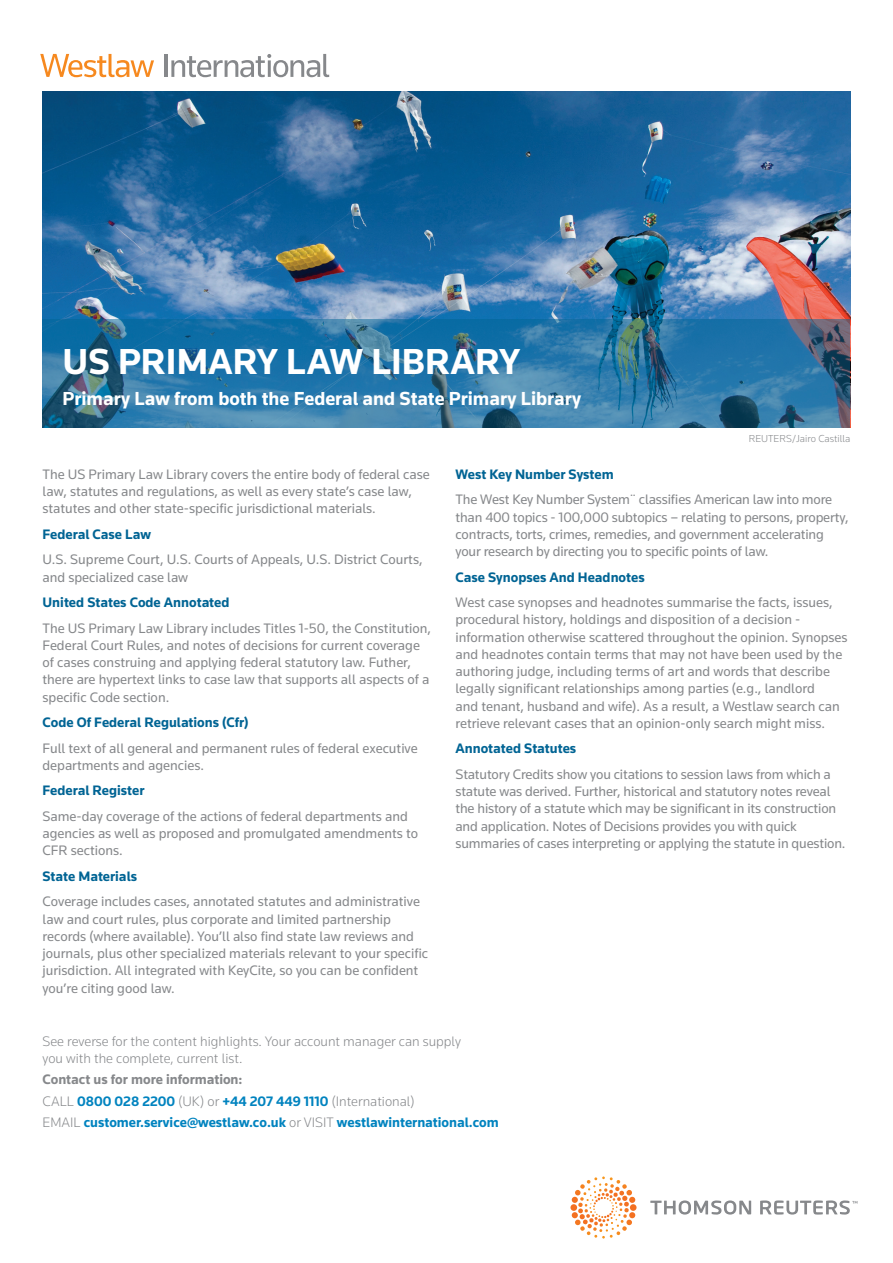
<style>
.page{position:relative;width:893px;height:1263px;background:#fff}
.page>*{position:absolute;margin:0;border:0;box-sizing:border-box;transform-origin:0 0}
.Body_Text{font:700 37.5px "Knowledge";color:#fff}
.Body_Text-2{font:700 19.65px "Knowledge";color:#fff}
.Body_Text-3{font:14.25px/17.2px "Knowledge";color:#86888b}
.Body_Text-4{font:700 14.25px "Knowledge";color:#006494}
.Body_Text-5{font:300 14.25px/17.2px "Knowledge";color:#86888b}
.Body_Text-6{font:700 14.25px "Knowledge";color:#0083bf}
.Body_Text-7{font:700 14.25px "Knowledge";color:#86888b}
.Body_Text-8{font:300 10.5px "Knowledge";color:#86888b}
.s1{font-weight:700;color:#0083bf}
.s2{font-weight:300;color:#86888b}
</style>
<div class="page">
<svg style="left:40px;top:54px;width:114px;height:23px"></svg>
<hr style="left:165px;top:54px;width:3px;height:23px;background:#86888b">
<svg style="left:171px;top:54px;width:158px;height:23px"></svg>
<svg style="left:650px;top:1200px;width:207px;height:14px"></svg>
<svg style="left:570px;top:1176px;width:67px;height:59px"></svg>
<img style="left:43px;top:91px;width:807px;height:228px">
<svg style="left:43px;top:319px;width:807px;height:108px;background:#2c75a2"></svg>
<p class="Body_Text" style="left:63px;top:338px;width:459px">US PRIMARY LAW LIBRARY</p>
<p class="Body_Text-2" style="left:63px;top:386px;width:520px">Primary Law from both the Federal and State Primary Library</p>
<p class="Body_Text-8" style="left:749px;top:432px;width:103px">REUTERS/Jairo Castilla</p>
<p class="Body_Text-3" style="left:43px;top:465px;width:389px">The US Primary Law Library covers the entire body of federal case law, statutes and regulations, as well as every state’s case law, statutes and other state-specific jurisdictional materials.</p>
<p class="Body_Text-4" style="left:43px;top:525px;width:110px">Federal Case Law</p>
<p class="Body_Text-3" style="left:43px;top:551px;width:382px">U.S. Supreme Court, U.S. Courts of Appeals, U.S. District Courts, and specialized case law</p>
<p class="Body_Text-4" style="left:43px;top:593px;width:189px">United States Code Annotated</p>
<p class="Body_Text-3" style="left:43px;top:619px;width:390px">The US Primary Law Library includes Titles 1-50, the Constitution, Federal Court Rules, and notes of decisions for current coverage of cases construing and applying federal statutory law. Futher, there are hypertext links to case law that supports all aspects of a specific Code section.</p>
<p class="Body_Text-4" style="left:43px;top:713px;width:208px">Code Of Federal Regulations (Cfr)</p>
<p class="Body_Text-3" style="left:43px;top:739px;width:377px">Full text of all general and permanent rules of federal executive departments and agencies.</p>
<p class="Body_Text-4" style="left:43px;top:782px;width:103px">Federal Register</p>
<p class="Body_Text-3" style="left:43px;top:807px;width:377px">Same-day coverage of the actions of federal departments and agencies as well as proposed and promulgated amendments to<br>CFR sections.</p>
<p class="Body_Text-4" style="left:43px;top:867px;width:96px">State Materials</p>
<p class="Body_Text-3" style="left:43px;top:893px;width:387px">Coverage includes cases, annotated statutes and administrative law and court rules, plus corporate and limited partnership records (where available). You’ll also find state law reviews and journals, plus other specialized materials relevant to your specific jurisdiction. All integrated with KeyCite, so you can be confident you’re citing good law.</p>
<p class="Body_Text-4" style="left:455px;top:465px;width:160px">West Key Number System</p>
<p class="Body_Text-3" style="left:455px;top:491px;width:395px">The West Key Number System¨ classifies American law into more than 400 topics - 100,000 subtopics – relating to persons, property, contracts, torts, crimes, remedies, and government accelerating your research by directing you to specific points of law.</p>
<p class="Body_Text-4" style="left:455px;top:568px;width:191px">Case Synopses And Headnotes</p>
<p class="Body_Text-3" style="left:455px;top:593px;width:394px">West case synopses and headnotes summarise the facts, issues, procedural history, holdings and disposition of a decision - information otherwise scattered throughout the opinion. Synopses and headnotes contain terms that may not have been used by the authoring judge, including terms of art and words that describe legally significant relationships among parties (e.g., landlord<br>and tenant, husband and wife). As a result, a Westlaw search can retrieve relevant cases that an opinion-only search might miss.</p>
<p class="Body_Text-4" style="left:455px;top:740px;width:122px">Annotated Statutes</p>
<p class="Body_Text-3" style="left:455px;top:765px;width:392px">Statutory Credits show you citations to session laws from which a statute was derived. Further, historical and statutory notes reveal the history of a statute which may be significant in its construction and application. Notes of Decisions provides you with quick summaries of cases interpreting or applying the statute in question.</p>
<p class="Body_Text-5" style="left:43px;top:1032px;width:420px">See reverse for the content highlights. Your account manager can supply you with the complete, current list.</p>
<p class="Body_Text-7" style="left:43px;top:1071px;width:201px">Contact us for more information:</p>
<p class="Body_Text-5" style="left:43px;top:1092px;width:374px">CALL <span class="s1">0800 028 2200</span> (UK) or <span class="s1">+44 207 449 1110</span> (International)</p>
<p class="Body_Text-6" style="left:43px;top:1114px;width:458px"><span class="s2">EMAIL</span> customer.service@westlaw.co.uk <span class="s2">or VISIT</span> westlawinternational.com</p>
</div>
